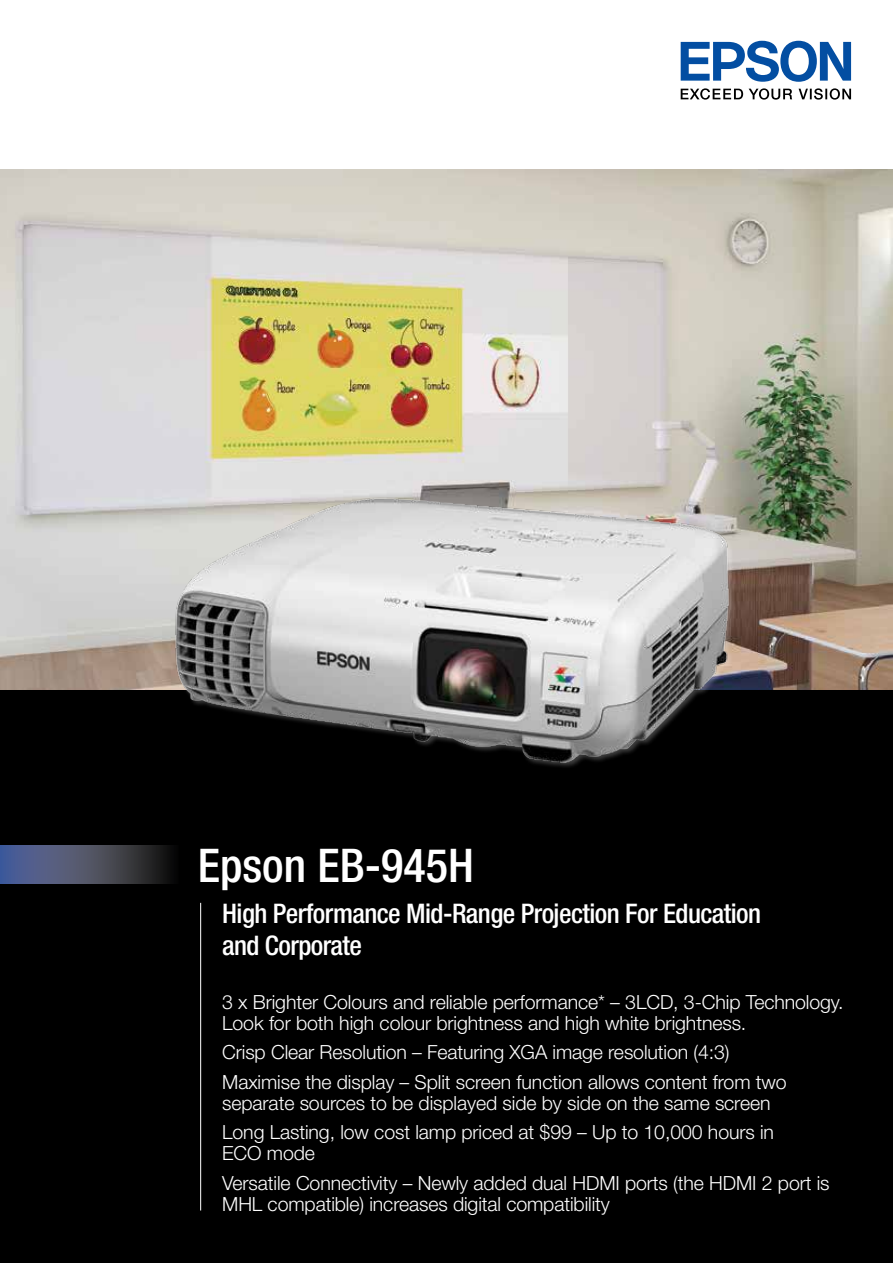
<style>
.page{position:relative;width:893px;height:1263px;background:#fff}
.page>*{position:absolute;margin:0;border:0;box-sizing:border-box;transform-origin:0 0}
.t1{font:500 condensed 46.5px "Helvetica Neue";color:#fff}
.t2{font:500 condensed 27px/31.5px "Helvetica Neue";letter-spacing:-.02em;color:#fff}
.t3{font:300 19.5px/29.5px "Helvetica Neue LT Std";letter-spacing:-.005em;color:#fff}
</style>
<div class="page">
<div style="left:0;top:651px;width:893px;height:612px;background:#000"></div>
<svg style="left:0;top:845px;width:171px;height:39px;background:#434a61"></svg>
<img style="left:0;top:169px;width:893px;height:520px">
<img style="left:168px;top:487px;width:568px;height:280px">
<svg style="left:681px;top:88px;width:62px;height:12px"></svg>
<svg style="left:749px;top:88px;width:43px;height:12px"></svg>
<svg style="left:799px;top:88px;width:52px;height:12px"></svg>
<svg style="left:681px;top:41px;width:170px;height:41px"></svg>
<hr style="left:200px;top:903px;width:1px;height:307px;background:#fff">
<h1 class="t1" style="left:198px;top:838px;width:278px">Epson EB-945H</h1>
<h2 class="t2" style="left:222px;top:897px;width:541px">High Performance Mid-Range Projection For Education and Corporate</h2>
<p class="t3" style="left:222px;top:991px;width:623px;line-height:21px">3 x Brighter Colours and reliable performance* – 3LCD, 3-Chip Technology.<br>Look for both high colour brightness and high white brightness.</p>
<p class="t3" style="left:222px;top:1037px;width:566px">Crisp Clear Resolution – Featuring XGA image resolution (4:3)<br>Maximise the display – Split screen function allows content from two</p>
<p class="t3" style="left:222px;top:1087px;width:553px">separate sources to be displayed side by side on the same screen<br>Long Lasting, low cost lamp priced at $99 – Up to 10,000 hours in</p>
<p class="t3" style="left:222px;top:1138px;width:609px">ECO mode<br>Versatile Connectivity – Newly added dual HDMI ports (the HDMI 2 port is</p>
<p class="t3" style="left:222px;top:1188px;width:389px">MHL compatible) increases digital compatibility</p>
</div>
